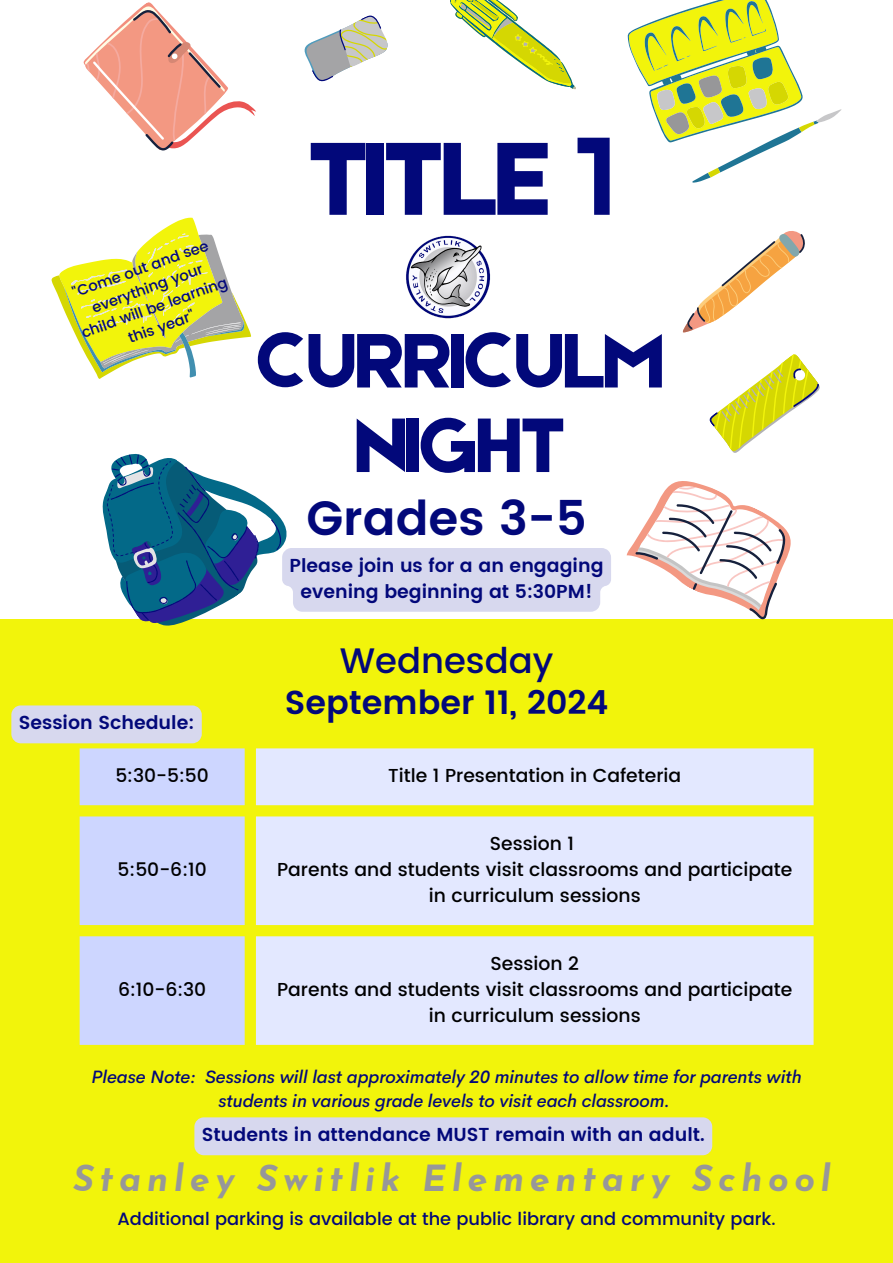
<style>
.page{position:relative;width:893px;height:1263px;background:#f2f40b}
.page>*{position:absolute;margin:0;border:0;box-sizing:border-box;transform-origin:0 0}
.t1{font:110.62px "Etna";letter-spacing:-.025em;color:#02087a}
.t2{font:82.28px/84.5px "Etna";letter-spacing:-.025em;color:#02087a;text-align:center}
.t3{font:600 48px "Poppins";color:#02087a}
.t4{font:italic 700 36px "Josefin Sans";letter-spacing:.155em;color:#979799}
.t5{font:500 35.4px "Poppins";color:#02087a}
.t6{font:600 33.15px "Poppins";color:#02087a}
.t7{font:500 18.75px/25.9px "Poppins";color:#000;text-align:center}
.t8{font:600 18.75px/25.9px "Poppins";color:#02087a;text-align:center}
.t9{font:italic 500 17.77px/24.8px "Cerebri Sans";color:#02087a;text-align:center}
.t10{font:500 17.77px "Poppins";color:#02087a}
.t11{font:500 14.7px/20.4px "Poppins";color:#02087a;text-align:center}
</style>
<div class="page">
<div style="left:0;top:0;width:893px;height:619px;background:#fff"></div>
<img style="left:406px;top:235px;width:85px;height:84px">
<svg style="left:83px;top:2px;width:173px;height:149px"></svg>
<svg style="left:52px;top:218px;width:199px;height:161px"></svg>
<svg style="left:628px;top:0;width:213px;height:183px"></svg>
<svg style="left:450px;top:0;width:126px;height:90px"></svg>
<svg style="left:626px;top:481px;width:165px;height:139px"></svg>
<svg style="left:709px;top:354px;width:111px;height:99px"></svg>
<svg style="left:304px;top:15px;width:84px;height:67px"></svg>
<svg style="left:102px;top:453px;width:185px;height:173px"></svg>
<svg style="left:682px;top:231px;width:123px;height:102px"></svg>
<div style="left:282px;top:548px;width:329px;height:64px;background:#d7d8ee"></div>
<div style="left:194px;top:1117px;width:518px;height:38px;background:#d7d8ee;border-radius:9px"></div>
<div style="left:11px;top:705px;width:191px;height:38px;background:#d7d8ee"></div>
<svg style="left:80px;top:748px;width:165px;height:297px;background:#cfd8ec"></svg>
<svg style="left:256px;top:748px;width:557px;height:297px;background:#e4e8ec"></svg>
<h1 class="t11" style="left:65px;top:286px;width:155px;rotate:-20deg">"Come out and see everything your child will be learning this year"</h1>
<p class="t1" style="left:307px;top:101px;width:307px">TITLE 1</p>
<p class="t2" style="left:255px;top:314px;width:410px">CURRICULM<br>NIGHT</p>
<p class="t3" style="left:306px;top:490px;width:282px">Grades 3-5</p>
<p class="t8" style="left:290px;top:553px;width:315px">Please join us for a an engaging evening beginning at 5:30PM!</p>
<p class="t5" style="left:340px;top:640px;width:215px">Wednesday</p>
<p class="t6" style="left:285px;top:683px;width:325px">September 11, 2024</p>
<p class="t8" style="left:19px;top:710px;width:177px">Session Schedule:</p>
<p class="t7" style="left:115px;top:763px;width:95px">5:30-5:50</p>
<p class="t7" style="left:388px;top:763px;width:294px">Title 1 Presentation in Cafeteria</p>
<h3 class="t7" style="left:118px;top:857px;width:91px">5:50-6:10</h3>
<h4 class="t7" style="left:118px;top:976px;width:90px">6:10-6:30</h4>
<h5 class="t7" style="left:490px;top:831px;width:86px">Session 1</h5>
<h4 class="t7" style="left:277px;top:857px;width:517px">Parents and students visit classrooms and participate in curriculum sessions</h4>
<h5 class="t7" style="left:490px;top:951px;width:90px">Session 2</h5>
<p class="t7" style="left:277px;top:976px;width:517px">Parents and students visit classrooms and participate in curriculum sessions</p>
<p class="t9" style="left:92px;top:1064px;width:711px">Please Note: Sessions will last approximately 20 minutes to allow time for parents with students in various grade levels to visit each classroom.</p>
<p class="t8" style="left:202px;top:1122px;width:504px">Students in attendance MUST remain with an adult.</p>
<h2 class="t4" style="left:73px;top:1164px;width:759px">Stanley Switlik Elementary School</h2>
<p class="t10" style="left:118px;top:1209px;width:659px">Additional parking is available at the public library and community park.</p>
</div>
